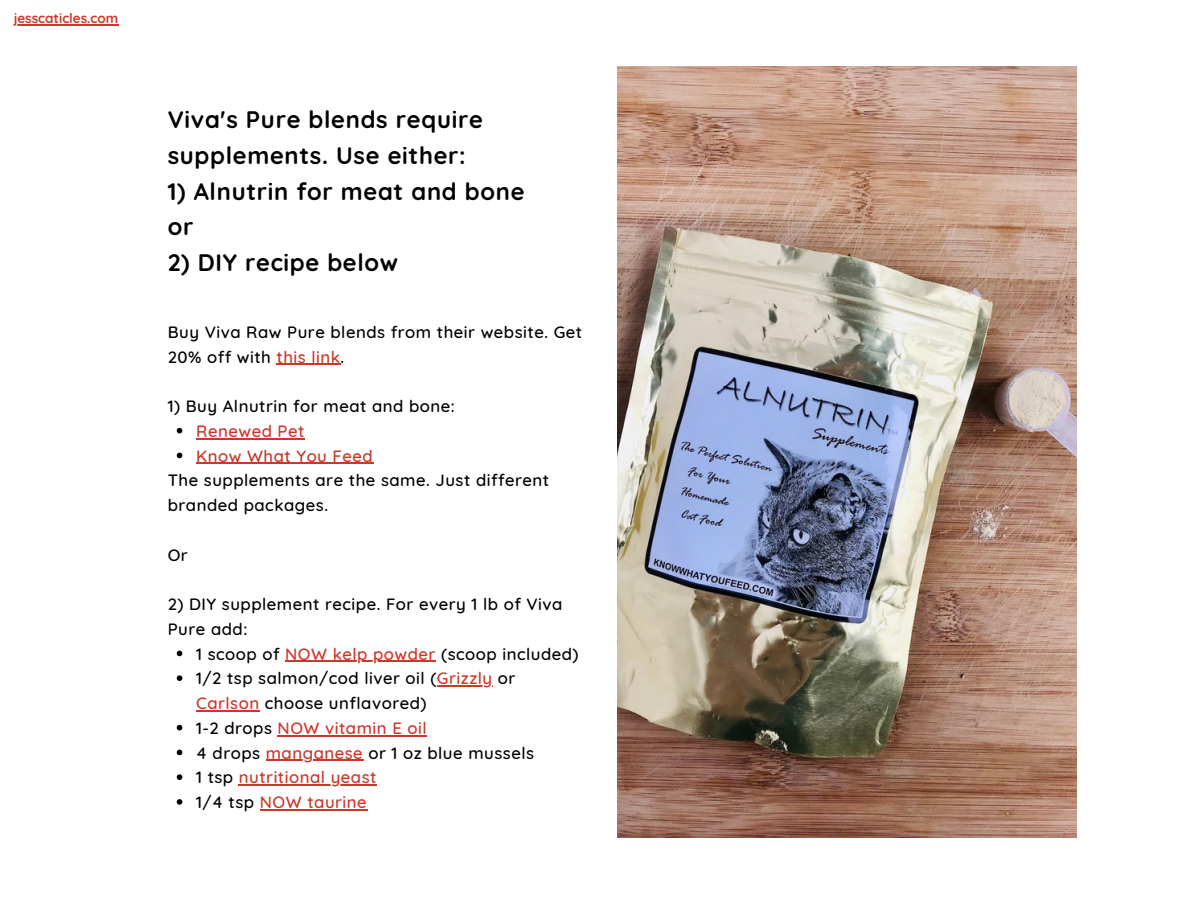
<style>
.page{position:relative;width:1188px;height:918px;background:#fff}
.page>*{position:absolute;margin:0;border:0;box-sizing:border-box;transform-origin:0 0}
.t1{font:700 23.85px/35.8px "Quicksand";letter-spacing:.03em;color:#000}
.t2{font:500 16.65px/24.8px "Quicksand";letter-spacing:.03em;color:#000}
.t3{font:500 16.65px/24.8px "Quicksand";letter-spacing:.03em;color:#cb3729}
.t4{font:700 13.5px "Quicksand";color:#cb3729}
.s1{color:#cb3729}
</style>
<div class="page">
<img style="left:618px;top:67px;width:459px;height:770px">
<svg style="left:177px;top:428px;width:5px;height:5px"></svg>
<hr style="left:196px;top:438px;width:109px;height:1px;background:#cb3729">
<svg style="left:177px;top:453px;width:5px;height:5px"></svg>
<hr style="left:196px;top:463px;width:177px;height:1px;background:#cb3729">
<svg style="left:177px;top:651px;width:5px;height:5px"></svg>
<hr style="left:285px;top:661px;width:151px;height:1px;background:#cb3729">
<svg style="left:177px;top:675px;width:5px;height:6px"></svg>
<hr style="left:437px;top:685px;width:56px;height:2px;background:#cb3729">
<hr style="left:196px;top:710px;width:64px;height:1px;background:#cb3729">
<svg style="left:177px;top:725px;width:5px;height:5px"></svg>
<hr style="left:278px;top:735px;width:149px;height:1px;background:#cb3729">
<svg style="left:177px;top:750px;width:5px;height:5px"></svg>
<hr style="left:266px;top:760px;width:97px;height:1px;background:#cb3729">
<svg style="left:177px;top:774px;width:5px;height:6px"></svg>
<hr style="left:239px;top:784px;width:138px;height:2px;background:#cb3729">
<svg style="left:177px;top:799px;width:5px;height:6px"></svg>
<hr style="left:260px;top:809px;width:107px;height:1px;background:#cb3729">
<hr style="left:277px;top:364px;width:64px;height:1px;background:#cb3729">
<hr style="left:14px;top:24px;width:104px;height:1px;background:#cb3729">
<p class="t4" style="left:14px;top:9px;width:106px">jesscaticles.com</p>
<h1 class="t1" style="left:168px;top:101px;width:317px">Viva's Pure blends require supplements. Use either:</h1>
<h1 class="t1" style="left:168px;top:173px;width:358px">1) Alnutrin for meat and bone or</h1>
<h1 class="t1" style="left:168px;top:244px;width:232px">2) DIY recipe below</h1>
<p class="t2" style="left:168px;top:319px;width:416px">Buy Viva Raw Pure blends from their website. Get<br>20% off with <span class="s1">this link</span>.</p>
<p class="t2" style="left:168px;top:393px;width:289px">1) Buy Alnutrin for meat and bone:</p>
<p class="t3" style="left:196px;top:418px;width:178px">Renewed Pet<br>Know What You Feed</p>
<p class="t2" style="left:168px;top:468px;width:383px">The supplements are the same. Just different branded packages.</p>
<p class="t2" style="left:168px;top:542px;width:22px">Or</p>
<p class="t2" style="left:168px;top:591px;width:396px">2) DIY supplement recipe. For every 1 lb of Viva<br>Pure add:</p>
<p class="t2" style="left:196px;top:641px;width:384px">1 scoop of <span class="s1">NOW kelp powder</span> (scoop included)<br>1/2 tsp salmon/cod liver oil (<span class="s1">Grizzly</span> or<br><span class="s1">Carlson</span> choose unflavored)<br>1-2 drops <span class="s1">NOW vitamin E oil<br></span>4 drops <span class="s1">manganese</span> or 1 oz blue mussels<br>1 tsp <span class="s1">nutritional yeast<br></span>1/4 tsp <span class="s1">NOW taurine</span></p>
</div>
